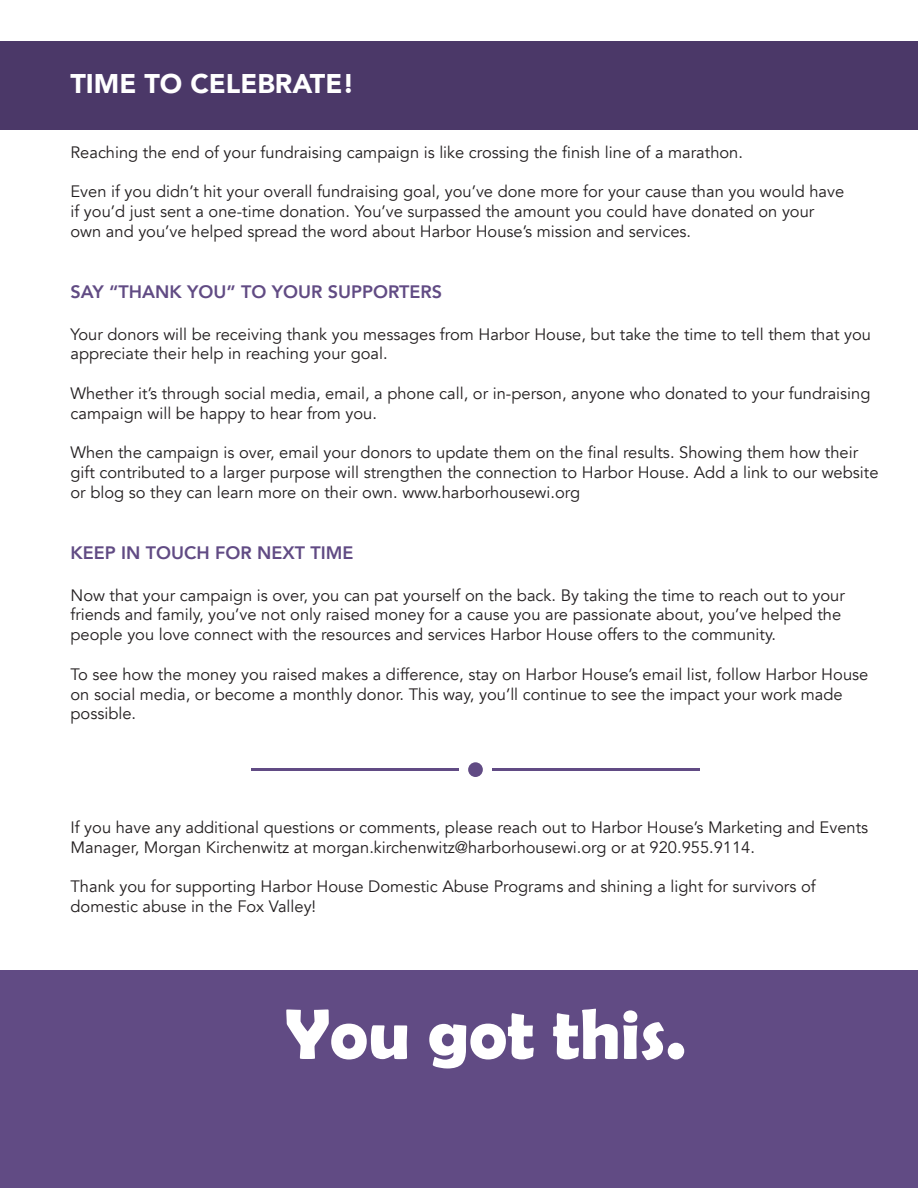
<style>
.page{position:relative;width:918px;height:1188px;background:#fff}
.page>*{position:absolute;margin:0;border:0;box-sizing:border-box;transform-origin:0 0}
.t1{font:700 72px "Berlin Sans FB Demi";color:#fff}
.t2{font:900 27px "Avenir";color:#fff}
.t3{font:800 18px "Avenir";color:#614b84}
.t4{font:16.5px/19.8px "Avenir";color:#231f20}
</style>
<div class="page">
<div style="left:1px;top:970px;width:917px;height:218px;background:#614b84"></div>
<hr style="left:251px;top:768px;width:208px;height:2px;background:#614b84">
<hr style="left:492px;top:768px;width:208px;height:2px;background:#614b84">
<div style="left:468px;top:762px;width:15px;height:15px;background:#614b84;border-radius:50%"></div>
<div style="left:0;top:41px;width:918px;height:89px;background:#4b3868"></div>
<h2 class="t2" style="left:70px;top:60px;width:285px">TIME TO CELEBRATE!</h2>
<p class="t4" style="left:70px;top:143px;width:674px">Reaching the end of your fundraising campaign is like crossing the finish line of a marathon.</p>
<p class="t4" style="left:70px;top:182px;width:775px">Even if you didn’t hit your overall fundraising goal, you’ve done more for your cause than you would have if you’d just sent a one-time donation. You’ve surpassed the amount you could have donated on your own and you’ve helped spread the word about Harbor House’s mission and services.</p>
<p class="t3" style="left:70px;top:276px;width:373px">SAY “THANK YOU” TO YOUR SUPPORTERS</p>
<p class="t4" style="left:70px;top:324px;width:802px">Your donors will be receiving thank you messages from Harbor House, but take the time to tell them that you appreciate their help in reaching your goal.</p>
<p class="t4" style="left:70px;top:384px;width:801px">Whether it’s through social media, email, a phone call, or in-person, anyone who donated to your fundraising campaign will be happy to hear from you.</p>
<p class="t4" style="left:70px;top:443px;width:810px">When the campaign is over, email your donors to update them on the final results. Showing them how their gift contributed to a larger purpose will strengthen the connection to Harbor House. Add a link to our website or blog so they can learn more on their own. www.harborhousewi.org</p>
<p class="t3" style="left:70px;top:537px;width:284px">KEEP IN TOUCH FOR NEXT TIME</p>
<p class="t4" style="left:70px;top:585px;width:776px">Now that your campaign is over, you can pat yourself on the back. By taking the time to reach out to your friends and family, you’ve not only raised money for a cause you are passionate about, you’ve helped the people you love connect with the resources and services Harbor House offers to the community.</p>
<p class="t4" style="left:70px;top:665px;width:799px">To see how the money you raised makes a difference, stay on Harbor House’s email list, follow Harbor House on social media, or become a monthly donor. This way, you’ll continue to see the impact your work made possible.</p>
<p class="t4" style="left:70px;top:818px;width:799px">If you have any additional questions or comments, please reach out to Harbor House’s Marketing and Events<br>Manager, Morgan Kirchenwitz at morgan.kirchenwitz@harborhousewi.org or at 920.955.9114.</p>
<p class="t4" style="left:70px;top:877px;width:747px">Thank you for supporting Harbor House Domestic Abuse Programs and shining a light for survivors of domestic abuse in the Fox Valley!</p>
<h1 class="t1" style="left:285px;top:992px;width:402px">You got this.</h1>
</div>
